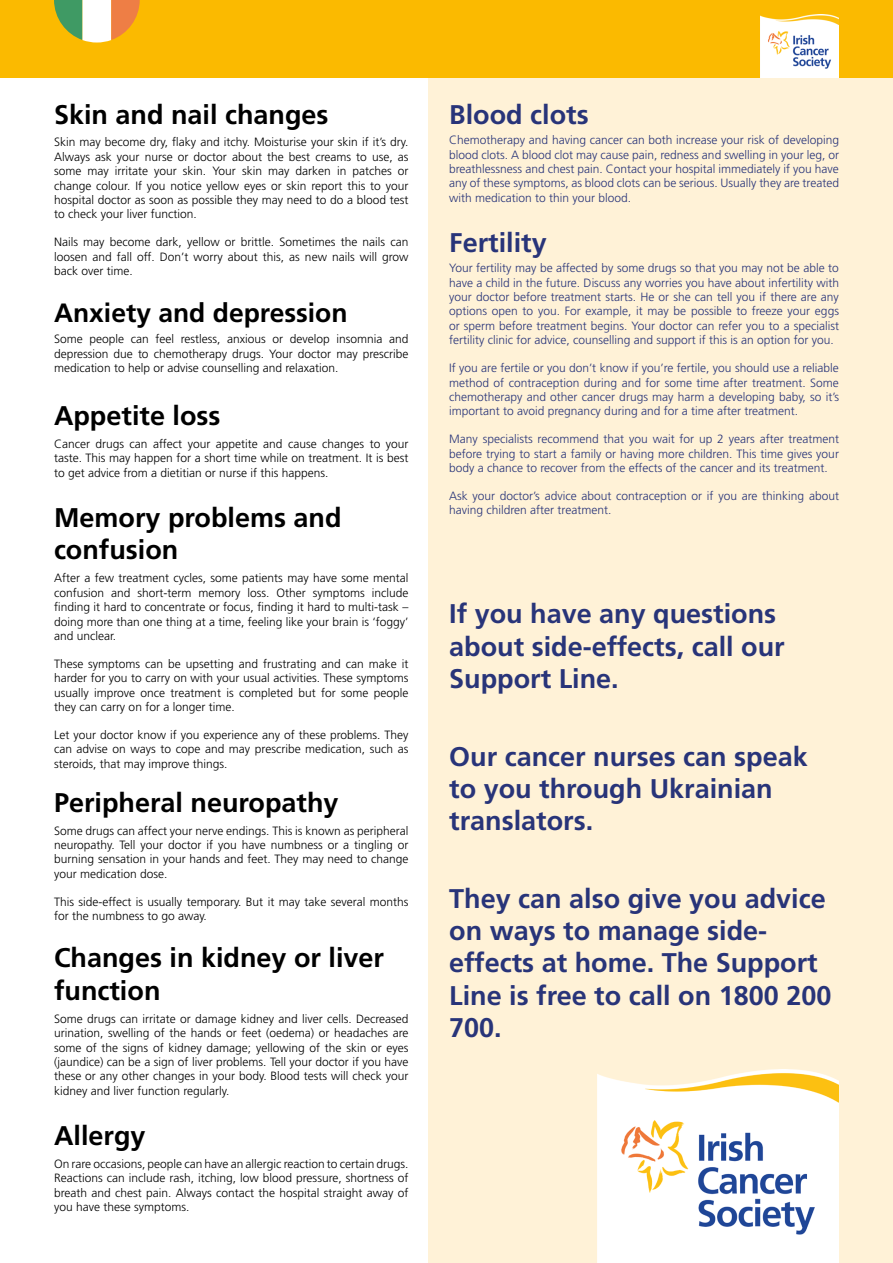
<style>
.page{position:relative;width:893px;height:1263px;background:#fff}
.page>*{position:absolute;margin:0;border:0;box-sizing:border-box;transform-origin:0 0}
.title_blu{font:700 27px/32.4px "Frutiger LT Std";color:#283479}
.title_blk{font:700 27px/32.4px "Frutiger LT Std";color:#000}
.title_blk-2{font:700 26.4px "Frutiger LT Std";color:#000}
.body_blk{font:300 12px/14.4px "Frutiger LT Std";color:#000;text-align:justify}
.body_blu{font:300 12px/14.4px "Frutiger LT Std";color:#283479;text-align:justify}
</style>
<div class="page">
<div style="left:429px;top:50px;width:464px;height:1213px;background:#fff2d7"></div>
<img style="left:597px;top:1069px;width:242px;height:194px">
<div style="left:0;top:0;width:893px;height:77px;background:#fbba00"></div>
<svg style="left:54px;top:0;width:86px;height:43px"></svg>
<img style="left:761px;top:15px;width:78px;height:62px">
<p class="title_blk" style="left:54px;top:98px;width:276px">Skin and nail changes</p>
<p class="body_blk" style="left:54px;top:135px;width:356px">Skin may become dry, flaky and itchy. Moisturise your skin if it’s dry.<br>Always ask your nurse or doctor about the best creams to use, as some may irritate your skin. Your skin may darken in patches or change colour. If you notice yellow eyes or skin report this to your hospital doctor as soon as possible they may need to do a blood test to check your liver function.</p>
<p class="body_blk" style="left:54px;top:235px;width:356px">Nails may become dark, yellow or brittle. Sometimes the nails can loosen and fall off. Don’t worry about this, as new nails will grow back over time.</p>
<p class="title_blk-2" style="left:54px;top:298px;width:295px">Anxiety and depression</p>
<p class="body_blk" style="left:54px;top:332px;width:356px">Some people can feel restless, anxious or develop insomnia and depression due to chemotherapy drugs. Your doctor may prescribe medication to help or advise counselling and relaxation.</p>
<p class="title_blk" style="left:54px;top:399px;width:168px">Appetite loss</p>
<p class="body_blk" style="left:54px;top:437px;width:356px">Cancer drugs can affect your appetite and cause changes to your taste. This may happen for a short time while on treatment. It is best to get advice from a dietitian or nurse if this happens.</p>
<p class="title_blk" style="left:54px;top:502px;width:289px">Memory problems and confusion</p>
<p class="body_blk" style="left:54px;top:571px;width:356px">After a few treatment cycles, some patients may have some mental confusion and short-term memory loss. Other symptoms include finding it hard to concentrate or focus, finding it hard to multi-task – doing more than one thing at a time, feeling like your brain is ‘foggy’ and unclear.</p>
<p class="body_blk" style="left:54px;top:657px;width:356px">These symptoms can be upsetting and frustrating and can make it harder for you to carry on with your usual activities. These symptoms usually improve once treatment is completed but for some people they can carry on for a longer time.</p>
<p class="body_blk" style="left:54px;top:728px;width:356px">Let your doctor know if you experience any of these problems. They can advise on ways to cope and may prescribe medication, such as steroids, that may improve things.</p>
<p class="title_blk" style="left:54px;top:786px;width:286px">Peripheral neuropathy</p>
<p class="body_blk" style="left:54px;top:823px;width:356px">Some drugs can affect your nerve endings. This is known as peripheral neuropathy. Tell your doctor if you have numbness or a tingling or burning sensation in your hands and feet. They may need to change your medication dose.</p>
<p class="body_blk" style="left:54px;top:894px;width:356px">This side-effect is usually temporary. But it may take several months for the numbness to go away.</p>
<p class="title_blk" style="left:54px;top:942px;width:332px">Changes in kidney or liver function</p>
<p class="body_blk" style="left:54px;top:1011px;width:356px">Some drugs can irritate or damage kidney and liver cells. Decreased urination, swelling of the hands or feet (oedema) or headaches are some of the signs of kidney damage; yellowing of the skin or eyes (jaundice) can be a sign of liver problems. Tell your doctor if you have these or any other changes in your body. Blood tests will check your kidney and liver function regularly.</p>
<p class="title_blk" style="left:54px;top:1119px;width:93px">Allergy</p>
<p class="body_blk" style="left:54px;top:1157px;width:356px">On rare occasions, people can have an allergic reaction to certain drugs.<br>Reactions can include rash, itching, low blood pressure, shortness of breath and chest pain. Always contact the hospital straight away of you have these symptoms.</p>
<p class="title_blu" style="left:449px;top:98px;width:141px">Blood clots</p>
<p class="body_blu" style="left:449px;top:133px;width:391px">Chemotherapy and having cancer can both increase your risk of developing blood clots. A blood clot may cause pain, redness and swelling in your leg, or breathlessness and chest pain. Contact your hospital immediately if you have any of these symptoms, as blood clots can be serious. Usually they are treated with medication to thin your blood.</p>
<p class="title_blu" style="left:449px;top:226px;width:99px">Fertility</p>
<p class="body_blu" style="left:449px;top:261px;width:391px">Your fertility may be affected by some drugs so that you may not be able to have a child in the future. Discuss any worries you have about infertility with your doctor before treatment starts. He or she can tell you if there are any options open to you. For example, it may be possible to freeze your eggs or sperm before treatment begins. Your doctor can refer you to a specialist fertility clinic for advice, counselling and support if this is an option for you.</p>
<p class="body_blu" style="left:449px;top:361px;width:391px">If you are fertile or you don’t know if you’re fertile, you should use a reliable method of contraception during and for some time after treatment. Some chemotherapy and other cancer drugs may harm a developing baby, so it’s important to avoid pregnancy during and for a time after treatment.</p>
<p class="body_blu" style="left:449px;top:432px;width:391px">Many specialists recommend that you wait for up 2 years after treatment before trying to start a family or having more children. This time gives your body a chance to recover from the effects of the cancer and its treatment.</p>
<p class="body_blu" style="left:449px;top:489px;width:391px">Ask your doctor’s advice about contraception or if you are thinking about having children after treatment.</p>
<p class="title_blu" style="left:449px;top:598px;width:337px">If you have any questions about side-effects, call our<br>Support Line.</p>
<p class="title_blu" style="left:449px;top:740px;width:360px">Our cancer nurses can speak to you through Ukrainian translators.</p>
<p class="title_blu" style="left:449px;top:882px;width:384px">They can also give you advice on ways to manage side&shy;effects at home. The Support<br>Line is free to call on 1800 200<br>700.</p>
</div>
